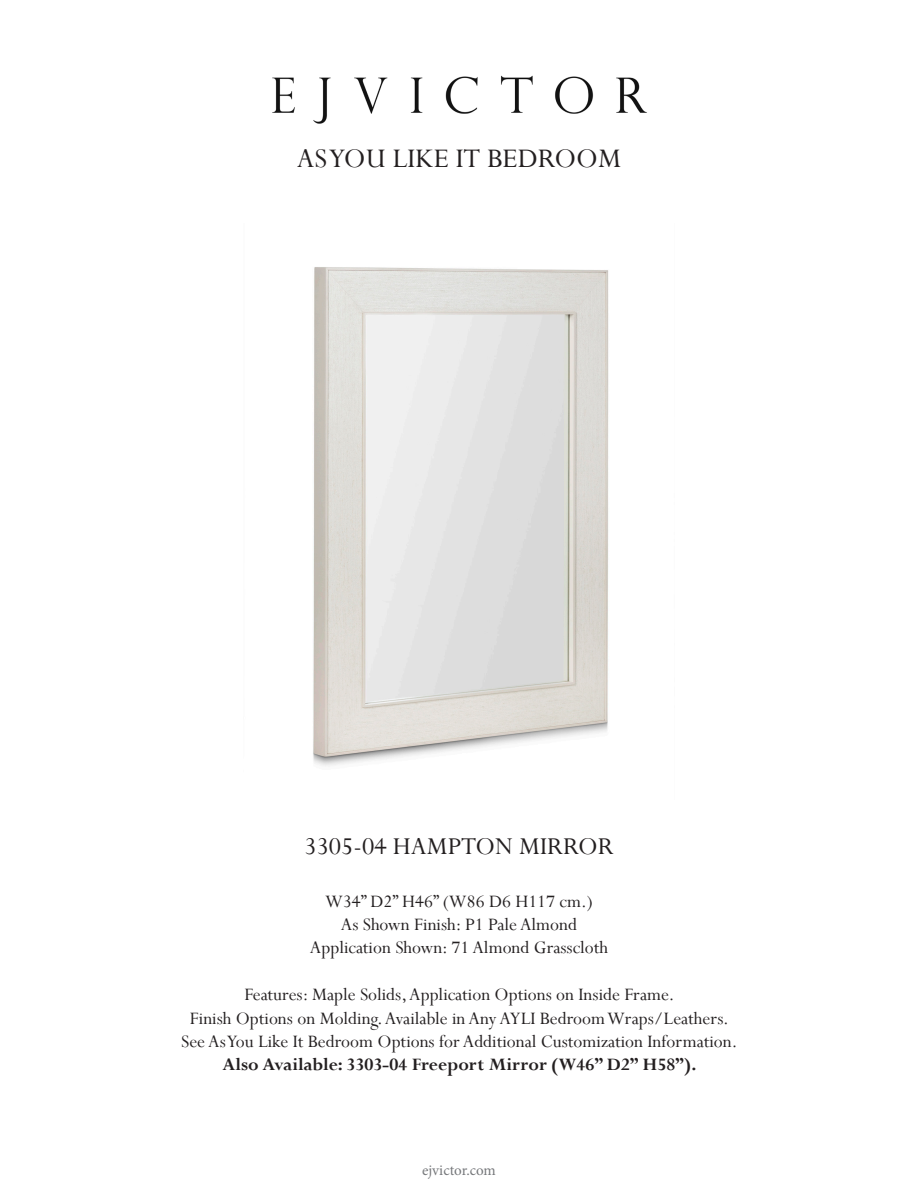
<style>
.page{position:relative;width:918px;height:1188px;background:#fff}
.page>*{position:absolute;margin:0;border:0;box-sizing:border-box;transform-origin:0 0}
.t1{font:30px "Perpetua";color:#231f20}
.t2{font:27px "Perpetua";color:#231f20}
.t3{font:19.5px "Perpetua";color:#231f20}
.t4{font:700 19.5px "Perpetua";color:#231f20}
.t5{font:15px "Minion Pro";color:#76787b}
</style>
<div class="page">
<img style="left:272px;top:75px;width:375px;height:49px">
<img style="left:313px;top:267px;width:296px;height:499px">
<p class="t1" style="left:297px;top:140px;width:326px">AS YOU LIKE IT BEDROOM</p>
<p class="t2" style="left:304px;top:830px;width:311px">3305-04 HAMPTON MIRROR</p>
<p class="t3" style="left:325px;top:889px;width:269px">W34” D2” H46” (W86 D6 H117 cm.)</p>
<p class="t3" style="left:341px;top:912px;width:238px">As Shown Finish: P1 Pale Almond</p>
<p class="t3" style="left:310px;top:936px;width:300px">Application Shown: 71 Almond Grasscloth</p>
<p class="t3" style="left:244px;top:982px;width:431px">Features: Maple Solids, Application Options on Inside Frame.</p>
<p class="t3" style="left:190px;top:1006px;width:540px">Finish Options on Molding. Available in Any AYLI Bedroom Wraps/Leathers.</p>
<p class="t3" style="left:181px;top:1029px;width:558px">See As You Like It Bedroom Options for Additional Customization Information.</p>
<p class="t4" style="left:222px;top:1053px;width:476px">Also Available: 3303-04 Freeport Mirror (W46” D2” H58”).</p>
<p class="t5" style="left:422px;top:1161px;width:75px">ejvictor.com</p>
</div>
